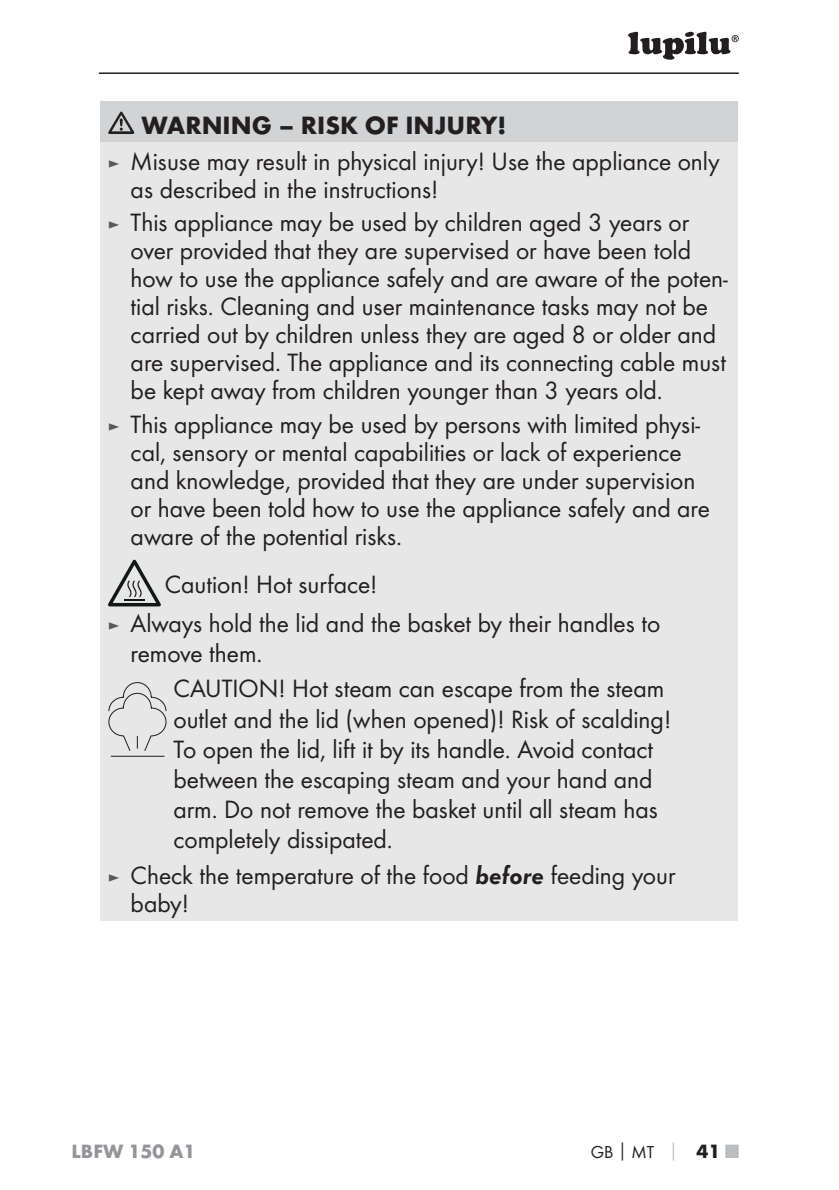
<style>
.page{position:relative;width:839px;height:1190px;background:#fff}
.page>*{position:absolute;margin:0;border:0;box-sizing:border-box;transform-origin:0 0}
.t1{font:26px/28px "Futura Boo";color:#231f20}
.t2{font:700 26px "Futura";color:#231f20}
.t3{font:700 20px "Futura";color:#939598}
.t4{font:18px "Futura Boo";color:#231f20}
.s1{font-size:18px;color:#58595b}
.s2{font-family:"Futura Dem Obl"}
.s3{font-family:"Futura";font-weight:700}
.s4{font-family:"Futura";font-weight:700;color:#bcbdc0}
.s5{font-family:"Futura";font-weight:700;font-size:20px}
.s6{font-family:"Futura";font-weight:700;font-size:20px;color:#bcbdc0}
</style>
<div class="page">
<hr style="left:99px;top:72px;width:639px;height:2px;background:#231f20">
<svg style="left:628px;top:32px;width:110px;height:28px"></svg>
<div style="left:100px;top:102px;width:636px;height:40px;background:#d2d3d4"></div>
<div style="left:100px;top:142px;width:636px;height:778px;background:#e7e7e7"></div>
<svg style="left:108px;top:112px;width:26px;height:22px"></svg>
<svg style="left:108px;top:559px;width:53px;height:47px"></svg>
<hr style="left:111px;top:755px;width:53px;height:1px;background:#221e1f">
<svg style="left:108px;top:682px;width:59px;height:69px"></svg>
<p class="t2" style="left:141px;top:115px;width:366px">WARNING – RISK OF INJURY!</p>
<p class="t1" style="left:131px;top:148px;width:590px;text-indent:-23px"><span class="s1">►</span> Misuse may result in physical injury! Use the appliance only as described in the instructions!</p>
<p class="t1" style="left:131px;top:210px;width:598px;text-indent:-23px"><span class="s1">►</span> This appliance may be used by children aged 3 years or over provided that they are supervised or have been told how to use the appliance safely and are aware of the poten&shy;tial risks. Cleaning and user maintenance tasks may not be carried out by children unless they are aged 8 or older and are supervised. The appliance and its connecting cable must be kept away from children younger than 3 years old.</p>
<p class="t1" style="left:131px;top:412px;width:580px;text-indent:-23px"><span class="s1">►</span> This appliance may be used by persons with limited physi&shy;cal, sensory or mental capabilities or lack of experience and knowledge, provided that they are under supervision or have been told how to use the appliance safely and are aware of the potential risks.</p>
<p class="t1" style="left:108px;top:566px;width:553px;line-height:38.6px;text-indent:57px">Caution! Hot surface!<br><span class="s1">►</span> Always hold the lid and the basket by their handles to</p>
<p class="t1" style="left:173px;top:636px;width:492px;line-height:35.6px;text-indent:-43px">remove them.<br>CAUTION! Hot steam can escape from the steam</p>
<p class="t1" style="left:173px;top:705px;width:499px;line-height:30px">outlet and the lid (when opened)! Risk of scalding!<br>To open the lid, lift it by its handle. Avoid contact between the escaping steam and your hand and arm. Do not remove the basket until all steam has completely dissipated.</p>
<p class="t1" style="left:131px;top:862px;width:546px;text-indent:-23px"><span class="s1">►</span> Check the temperature of the food <span class="s2">before</span> feeding your baby!</p>
<p class="t3" style="left:71px;top:1143px;width:125px">LBFW 150 A1</p>
<p class="t4" style="left:590px;top:1143px;width:149px">GB<span class="s3">│</span>MT <span class="s4">│</span> <span class="s5">41</span> <span class="s6">■</span></p>
</div>
